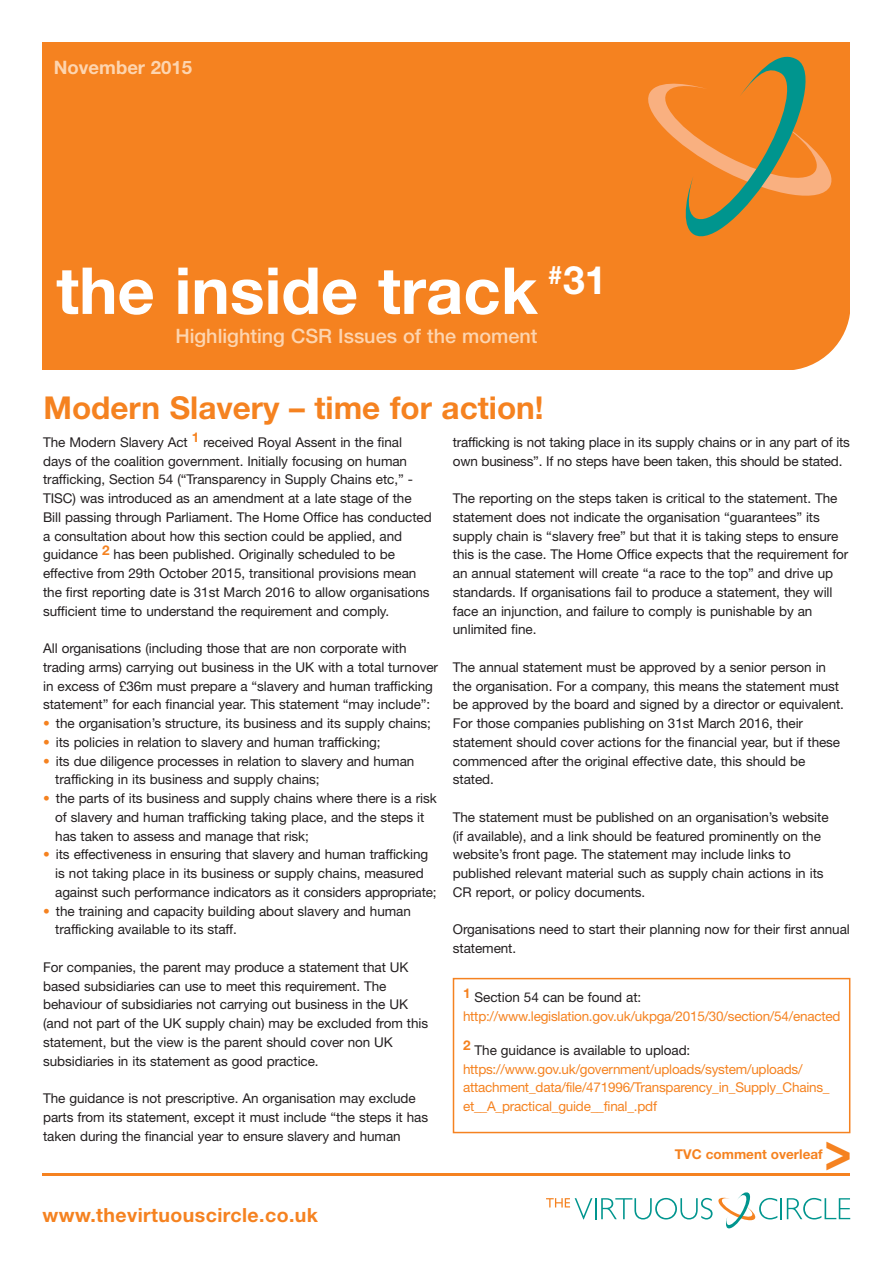
<style>
.page{position:relative;width:893px;height:1263px;background:#fff}
.page>*{position:absolute;margin:0;border:0;box-sizing:border-box;transform-origin:0 0}
.t1{font:64.8px "Helvetica Neue Bold TT";color:#fff}
.t2{font:55.2px "Helvetica Neue Bold TT";color:#f58220;scale:.83 1}
.t3{font:39.15px "Helvetica Neue Bold TT";color:#fff}
.t4{font:31.5px "Helvetica Neue Bold TT";color:#f58220}
.t5{font:500 19.8px "Helvetica Neue";color:#fdd5b0}
.t6{font:19.5px "Helvetica Neue Bold TT";letter-spacing:.02em;color:#f58220}
.t7{font:18.6px "Helvetica Neue Bold TT";color:#fdd5b0}
.t8{font:13.5px/18.8px "Helvetica Neue";letter-spacing:-.005em;color:#231f20}
.t9{font:13.5px/18.8px "Helvetica Neue";letter-spacing:-.015em;color:#f58220}
.t10{font:13.5px "Helvetica Neue Bold TT";color:#f58220}
.s1{color:#f58220}
.s2{color:#231f20}
</style>
<div class="page">
<div style="left:43px;top:43px;width:807px;height:327px;background:#f58220"></div>
<hr style="left:43px;top:1174px;width:807px;height:2px;background:#f58220">
<hr style="left:780px;top:1198px;width:2px;height:21px;background:#00958e">
<svg style="left:787px;top:1198px;width:63px;height:21px"></svg>
<svg style="left:546px;top:1192px;width:231px;height:36px"></svg>
<svg style="left:648px;top:57px;width:183px;height:180px"></svg>
<svg style="left:794px;top:314px;width:56px;height:56px"></svg>
<div style="left:453px;top:978px;width:397px;height:155px;border:2px solid #f58220"></div>
<h3 class="t7" style="left:54px;top:56px;width:140px">November 2015</h3>
<h1 class="t1" style="left:56px;top:251px;width:483px">the inside track</h1>
<h3 class="t5" style="left:175px;top:329px;width:364px">Highlighting CSR Issues of the moment</h3>
<h3 class="t3" style="left:548px;top:256px;width:60px"><sup>#</sup>31</h3>
<h3 class="t4" style="left:44px;top:388px;width:502px">Modern Slavery – time for action!</h3>
<p class="t8" style="left:43px;top:434px;width:390px">The Modern Slavery Act <sup>1</sup> received Royal Assent in the final days of the coalition government. Initially focusing on human trafficking, Section 54 (“Transparency in Supply Chains etc,” - TISC) was introduced as an amendment at a late stage of the Bill passing through Parliament. The Home Office has conducted a consultation about how this section could be applied, and guidance <sup>2</sup> has been published. Originally scheduled to be effective from 29th October 2015, transitional provisions mean the first reporting date is 31st March 2016 to allow organisations sufficient time to understand the requirement and comply.</p>
<p class="t8" style="left:43px;top:640px;width:396px">All organisations (including those that are non corporate with trading arms) carrying out business in the UK with a total turnover in excess of £36m must prepare a “slavery and human trafficking statement” for each financial year. This statement “may include”:</p>
<p class="t8" style="left:43px;top:715px;width:389px"><span class="s1">•</span> the organisation’s structure, its business and its supply chains;</p>
<p class="t8" style="left:43px;top:734px;width:339px"><span class="s1">•</span> its policies in relation to slavery and human trafficking;</p>
<p class="t8" style="left:55px;top:753px;width:361px;text-indent:-12px"><span class="s1">•</span> its due diligence processes in relation to slavery and human trafficking in its business and supply chains;</p>
<p class="t8" style="left:55px;top:790px;width:383px;text-indent:-12px"><span class="s1">•</span> the parts of its business and supply chains where there is a risk of slavery and human trafficking taking place, and the steps it has taken to assess and manage that risk;</p>
<p class="t8" style="left:55px;top:846px;width:383px;text-indent:-12px"><span class="s1">•</span> its effectiveness in ensuring that slavery and human trafficking is not taking place in its business or supply chains, measured against such performance indicators as it considers appropriate;</p>
<p class="t8" style="left:55px;top:903px;width:357px;text-indent:-12px"><span class="s1">•</span> the training and capacity building about slavery and human trafficking available to its staff.</p>
<p class="t8" style="left:43px;top:959px;width:387px">For companies, the parent may produce a statement that UK based subsidiaries can use to meet this requirement. The behaviour of subsidiaries not carrying out business in the UK (and not part of the UK supply chain) may be excluded from this statement, but the view is the parent should cover non UK subsidiaries in its statement as good practice.</p>
<p class="t8" style="left:43px;top:1090px;width:387px">The guidance is not prescriptive. An organisation may exclude parts from its statement, except it must include “the steps it has taken during the financial year to ensure slavery and human</p>
<p class="t8" style="left:453px;top:434px;width:399px">trafficking is not taking place in its supply chains or in any part of its own business”. If no steps have been taken, this should be stated.</p>
<p class="t8" style="left:453px;top:490px;width:397px">The reporting on the steps taken is critical to the statement. The statement does not indicate the organisation “guarantees” its supply chain is “slavery free” but that it is taking steps to ensure this is the case. The Home Office expects that the requirement for an annual statement will create “a race to the top” and drive up standards. If organisations fail to produce a statement, they will face an injunction, and failure to comply is punishable by an unlimited fine.</p>
<p class="t8" style="left:453px;top:659px;width:393px">The annual statement must be approved by a senior person in the organisation. For a company, this means the statement must be approved by the board and signed by a director or equivalent.<br>For those companies publishing on 31st March 2016, their statement should cover actions for the financial year, but if these commenced after the original effective date, this should be stated.</p>
<p class="t8" style="left:453px;top:809px;width:377px">The statement must be published on an organisation’s website (if available), and a link should be featured prominently on the website’s front page. The statement may include links to published relevant material such as supply chain actions in its CR report, or policy documents.</p>
<p class="t8" style="left:453px;top:921px;width:398px">Organisations need to start their planning now for their first annual statement.</p>
<p class="t9" style="left:463px;top:989px;width:379px"><sup>1</sup> <span class="s2">Section 54 can be found at: </span>http://www.legislation.gov.uk/ukpga/2015/30/section/54/enacted</p>
<p class="t9" style="left:463px;top:1042px;width:368px"><sup>2</sup> <span class="s2">The guidance is available to upload: </span>https://www.gov.uk/government/uploads/system/uploads/ attachment_data/file/471996/Transparency_in_Supply_Chains_ et__A_practical_guide__final_.pdf</p>
<p class="t10" style="left:675px;top:1146px;width:149px">TVC comment overleaf</p>
<h2 class="t2" style="left:825px;top:1116px;width:34px">&gt;</h2>
<h3 class="t6" style="left:43px;top:1203px;width:277px">www.thevirtuouscircle.co.uk</h3>
</div>
